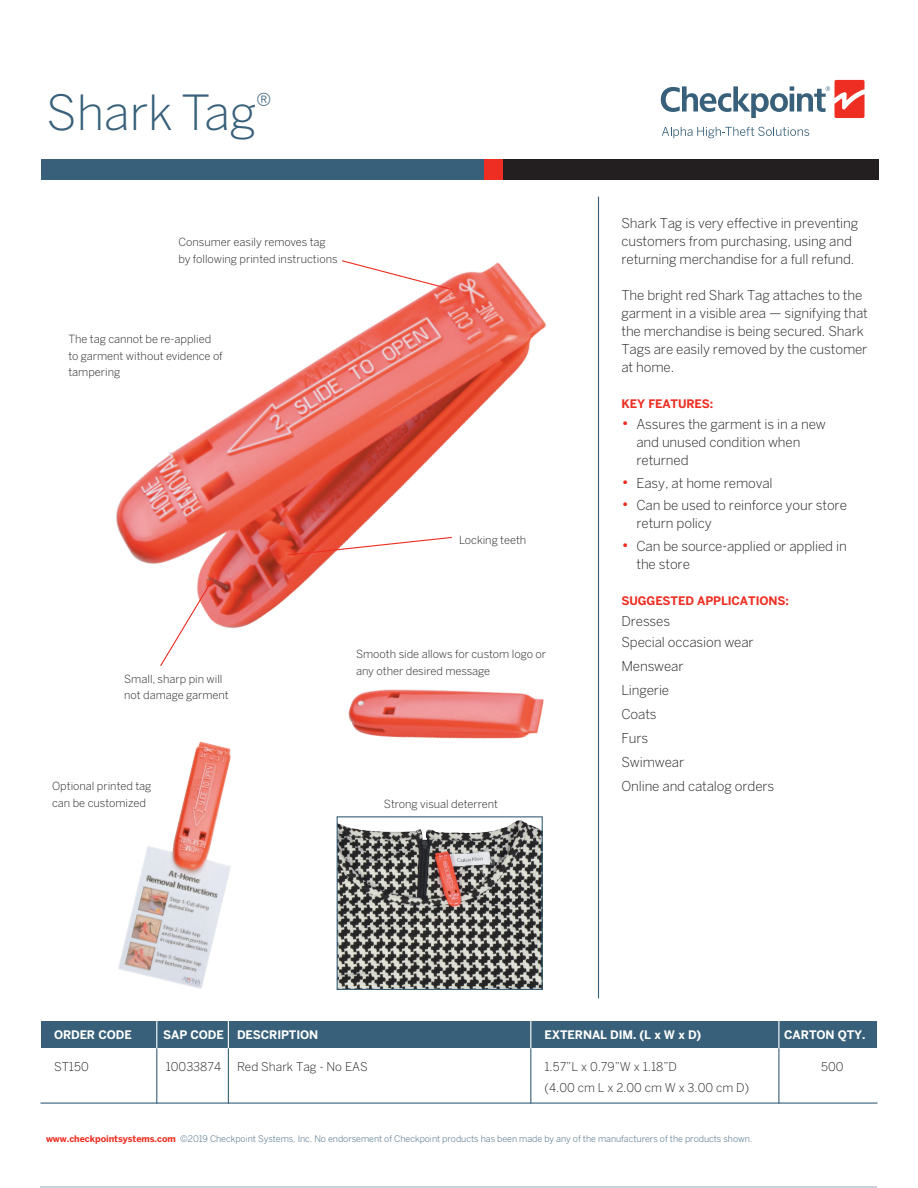
<style>
.page{position:relative;width:918px;height:1188px;background:#fff}
.page>*{position:absolute;margin:0;border:0;box-sizing:border-box;transform-origin:0 0}
.t1{font:300 48px "Benton Sans";letter-spacing:-.005em;color:#38607a}
.t2{font:300 13.5px/18px "Benton Sans";letter-spacing:-.01em;color:#231f20}
.t3{font:300 12px "Benton Sans";color:#231f20}
.t4{font:700 11.7px "Benton Sans";letter-spacing:-.01em;color:#fff}
.t5{font:700 11.7px "Benton Sans";letter-spacing:-.01em;color:#ee2e22}
.t6{font:300 11.1px/16.6px "Benton Sans";color:#231f20}
.t7{font:300 9px "Benton Sans";letter-spacing:-.005em;color:#38607a}
.s1{font-size:16.5px;color:#ee2e22}
.s2{font-weight:700;color:#ee2e22}
</style>
<div class="page">
<div style="left:41px;top:159px;width:444px;height:20px;background:#38607a"></div>
<div style="left:502px;top:159px;width:377px;height:20px;background:#231f20"></div>
<div style="left:484px;top:159px;width:18px;height:20px;background:#ee2e22"></div>
<svg style="left:661px;top:80px;width:204px;height:38px"></svg>
<svg style="left:662px;top:127px;width:147px;height:11px"></svg>
<hr style="left:40px;top:1187px;width:838px;height:1px;background:#c9d1dc">
<img style="left:116px;top:262px;width:430px;height:366px">
<svg style="left:286px;top:536px;width:167px;height:20px"></svg>
<svg style="left:159px;top:577px;width:55px;height:89px"></svg>
<hr style="left:598px;top:197px;width:1px;height:801px;background:#38607a">
<div style="left:41px;top:1021px;width:836px;height:27px;background:#38607a"></div>
<hr style="left:156px;top:1048px;width:1px;height:56px;background:#38607a">
<svg style="left:156px;top:1021px;width:1px;height:27px"></svg>
<hr style="left:228px;top:1048px;width:1px;height:56px;background:#38607a">
<svg style="left:228px;top:1021px;width:1px;height:27px"></svg>
<hr style="left:530px;top:1048px;width:1px;height:56px;background:#38607a">
<svg style="left:530px;top:1021px;width:1px;height:27px"></svg>
<hr style="left:778px;top:1048px;width:1px;height:56px;background:#38607a">
<svg style="left:778px;top:1021px;width:1px;height:27px"></svg>
<svg style="left:341px;top:260px;width:113px;height:31px"></svg>
<hr style="left:40px;top:1103px;width:838px;height:1px;background:#38607a">
<img style="left:348px;top:689px;width:196px;height:50px">
<img style="left:339px;top:820px;width:202px;height:168px">
<div style="left:337px;top:816px;width:206px;height:174px;border:1px solid #38607a"></div>
<img style="left:118px;top:741px;width:113px;height:248px">
<p class="t1" style="left:46px;top:84px;width:227px">Shark Tag<sup>®</sup></p>
<p class="t6" style="left:178px;top:233px;width:161px">Consumer easily removes tag by following printed instructions</p>
<p class="t6" style="left:68px;top:331px;width:156px">The tag cannot be re-applied to garment without evidence of tampering</p>
<p class="t6" style="left:124px;top:670px;width:106px">Small, sharp pin will not damage garment</p>
<p class="t6" style="left:52px;top:778px;width:101px">Optional printed tag can be customized</p>
<p class="t6" style="left:459px;top:532px;width:69px">Locking teeth</p>
<p class="t6" style="left:356px;top:646px;width:192px">Smooth side allows for custom logo or any other desired message</p>
<p class="t6" style="left:384px;top:795px;width:116px">Strong visual deterrent</p>
<p class="t2" style="left:621px;top:214px;width:238px">Shark Tag is very effective in preventing customers from purchasing, using and returning merchandise for a full refund.</p>
<p class="t2" style="left:621px;top:286px;width:248px">The bright red Shark Tag attaches to the garment in a visible area — signifying that the merchandise is being secured. Shark Tags are easily removed by the customer at home.</p>
<p class="t5" style="left:621px;top:397px;width:93px">KEY FEATURES:</p>
<p class="t2" style="left:636px;top:415px;width:191px;text-indent:-15px"><span class="s1">•</span> Assures the garment is in a new and unused condition when returned</p>
<p class="t2" style="left:621px;top:474px;width:153px"><span class="s1">•</span> Easy, at home removal</p>
<p class="t2" style="left:636px;top:496px;width:212px;text-indent:-15px"><span class="s1">•</span> Can be used to reinforce your store return policy</p>
<p class="t2" style="left:636px;top:537px;width:212px;text-indent:-15px"><span class="s1">•</span> Can be source-applied or applied in the store</p>
<p class="t5" style="left:621px;top:593px;width:169px">SUGGESTED APPLICATIONS:</p>
<p class="t2" style="left:621px;top:612px;width:50px">Dresses</p>
<p class="t2" style="left:621px;top:633px;width:134px">Special occasion wear</p>
<p class="t2" style="left:621px;top:657px;width:64px">Menswear</p>
<p class="t2" style="left:621px;top:681px;width:49px">Lingerie</p>
<p class="t2" style="left:621px;top:705px;width:37px">Coats</p>
<p class="t2" style="left:621px;top:729px;width:28px">Furs</p>
<p class="t2" style="left:621px;top:753px;width:64px">Swimwear</p>
<p class="t2" style="left:621px;top:777px;width:154px">Online and catalog orders</p>
<p class="t4" style="left:54px;top:1028px;width:79px">ORDER CODE</p>
<p class="t4" style="left:163px;top:1028px;width:156px">SAP CODE DESCRIPTION</p>
<p class="t4" style="left:545px;top:1028px;width:158px">EXTERNAL DIM. (L x W x D)</p>
<p class="t4" style="left:784px;top:1028px;width:83px">CARTON QTY.</p>
<p class="t3" style="left:54px;top:1059px;width:36px">ST150</p>
<p class="t3" style="left:166px;top:1059px;width:57px">10033874</p>
<p class="t3" style="left:237px;top:1059px;width:132px">Red Shark Tag - No EAS</p>
<p class="t3" style="left:544px;top:1059px;width:134px">1.57”L x 0.79”W x 1.18”D</p>
<p class="t3" style="left:821px;top:1059px;width:24px">500</p>
<p class="t3" style="left:544px;top:1080px;width:206px">(4.00 cm L x 2.00 cm W x 3.00 cm D)</p>
<p class="t7" style="left:46px;top:1134px;width:708px"><span class="s2">www.checkpointsystems.com</span> ©2019 Checkpoint Systems, Inc. No endorsement of Checkpoint products has been made by any of the manufacturers of the products shown.</p>
</div>
